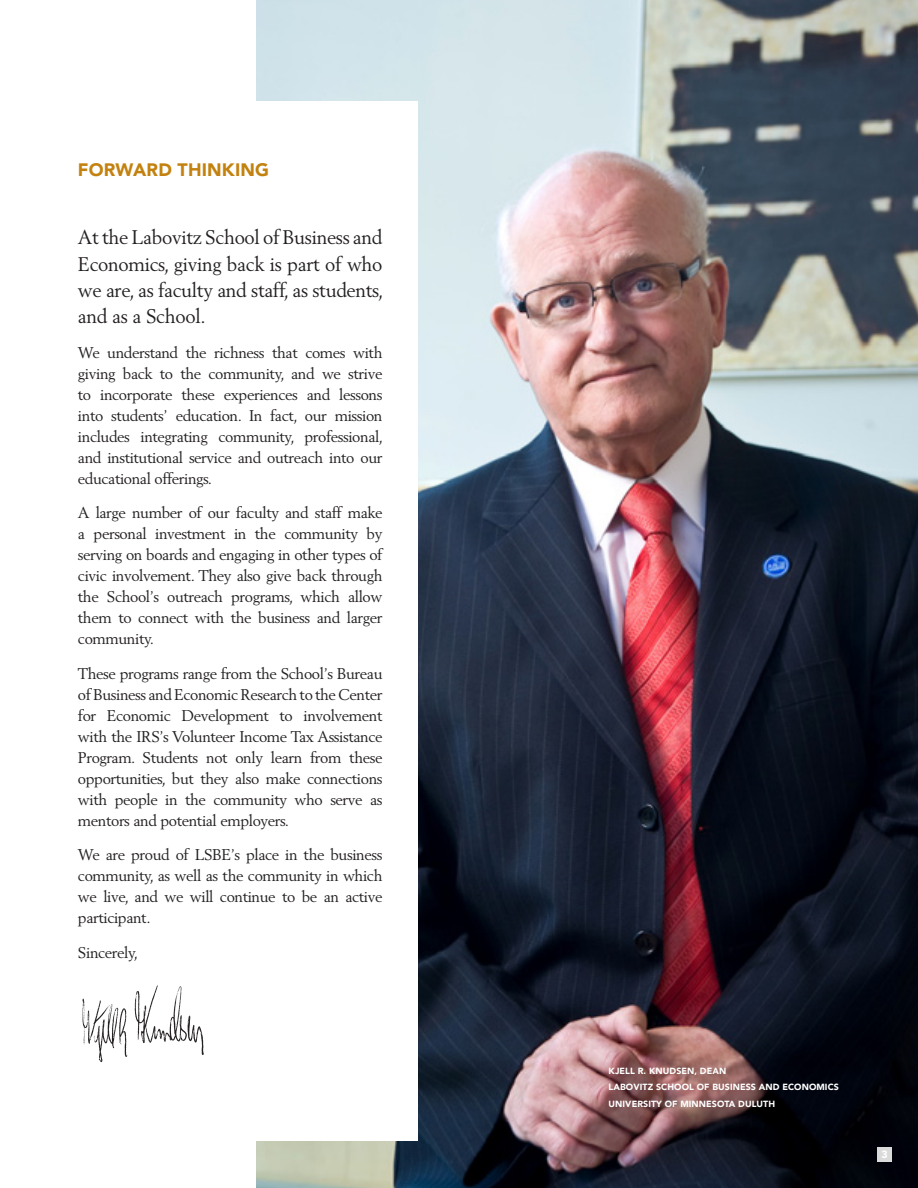
<style>
.page{position:relative;width:918px;height:1188px;background:#fff}
.page>*{position:absolute;margin:0;border:0;box-sizing:border-box;transform-origin:0 0}
.Body_Copy{font:19.5px/26.2px "Berling";letter-spacing:-.015em;color:#231f20;text-align:justify}
.t1{font:900 17.85px "Avenir";letter-spacing:.01em;color:#c3820f}
.Body_Copy-2{font:15.3px/21px "Berling";letter-spacing:-.025em;color:#231f20;text-align:justify}
.t2{font:900 10.5px "Avenir";color:#fff}
.t3{font:900 8.85px "Avenir";letter-spacing:.01em;color:#fff}
</style>
<div class="page">
<img style="left:256px;top:0;width:662px;height:1188px">
<div style="left:40px;top:101px;width:378px;height:1040px;background:#fff"></div>
<div style="left:878px;top:1148px;width:14px;height:14px;background:#dadada"></div>
<img style="left:82px;top:985px;width:122px;height:77px">
<p class="t1" style="left:78px;top:159px;width:193px">FORWARD THINKING</p>
<p class="Body_Copy" style="left:78px;top:224px;width:307px">At the Labovitz School of Business and Economics, giving back is part of who we are, as faculty and staff, as students, and as a School.</p>
<p class="Body_Copy-2" style="left:78px;top:342px;width:307px">We understand the richness that comes with giving back to the community, and we strive to incorporate these experiences and lessons into students’ education. In fact, our mission includes integrating community, professional, and institutional service and outreach into our educational offerings.</p>
<p class="Body_Copy-2" style="left:78px;top:502px;width:306px">A large number of our faculty and staff make a personal investment in the community by serving on boards and engaging in other types of civic involvement. They also give back through the School’s outreach programs, which allow them to connect with the business and larger community.</p>
<p class="Body_Copy-2" style="left:78px;top:663px;width:306px">These programs range from the School’s Bureau of Business and Economic Research to the Center for Economic Development to involvement with the IRS’s Volunteer Income Tax Assistance Program. Students not only learn from these opportunities, but they also make connections with people in the community who serve as mentors and potential employers.</p>
<p class="Body_Copy-2" style="left:78px;top:844px;width:306px">We are proud of LSBE’s place in the business community, as well as the community in which we live, and we will continue to be an active participant.</p>
<p class="Body_Copy-2" style="left:78px;top:942px;width:62px">Sincerely,</p>
<p class="t3" style="left:609px;top:1065px;width:119px">KJELL R. KNUDSEN, DEAN</p>
<p class="t3" style="left:609px;top:1082px;width:232px">LABOVITZ SCHOOL OF BUSINESS AND ECONOMICS</p>
<p class="t3" style="left:609px;top:1098px;width:168px">UNIVERSITY OF MINNESOTA DULUTH</p>
<p class="t2" style="left:881px;top:1148px;width:8px">3</p>
</div>
